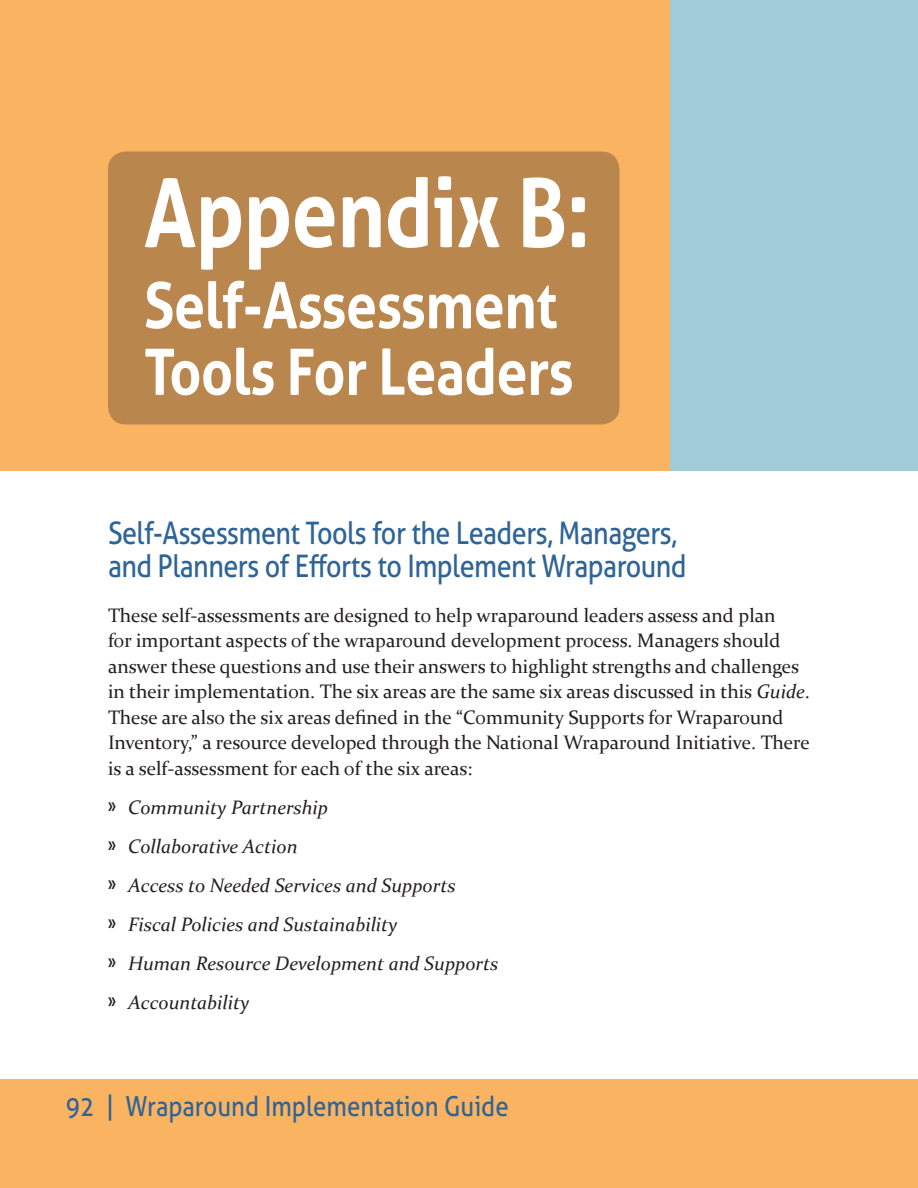
<style>
.page{position:relative;width:918px;height:1188px;background:#fff}
.page>*{position:absolute;margin:0;border:0;box-sizing:border-box;transform-origin:0 0}
.t1{font:700 94.8px "Aller";letter-spacing:-.01em;color:#fff;scale:.87 1}
.t2{font:700 63.75px/66.6px "Aller";letter-spacing:-.01em;color:#fff;scale:.87 1}
.t3{font:31.05px/33px "Aller";letter-spacing:-.02em;color:#2f6497;scale:.87 1}
.t4{font:27.6px "Aller";color:#2f6497;scale:.87 1}
.t5{font:19.5px/25.5px "Constantia";color:#231f20}
.t6{font:italic 19.5px/39px "Constantia";color:#231f20}
.s1{font-style:italic}
.s2{font-family:"Big Noodle Titling";font-style:normal;font-size:21px}
</style>
<div class="page">
<div style="left:0;top:0;width:670px;height:471px;background:#f9b361"></div>
<div style="left:670px;top:0;width:248px;height:471px;background:#a0cbd7"></div>
<div style="left:108px;top:152px;width:512px;height:272px;background:#b9864d;border-radius:18px"></div>
<div style="left:0;top:1079px;width:918px;height:109px;background:#f9b361"></div>
<h1 class="t1" style="left:144px;top:155px;width:515px">Appendix B:</h1>
<h2 class="t2" style="left:144px;top:272px;width:495px">Self-Assessment<br>Tools For Leaders</h2>
<h3 class="t3" style="left:108px;top:516px;width:667px">Self-Assessment Tools for the Leaders, Managers, and Planners of Efforts to Implement Wraparound</h3>
<p class="t5" style="left:108px;top:601px;width:703px">These self-assessments are designed to help wraparound leaders assess and plan<br>for important aspects of the wraparound development process. Managers should answer these questions and use their answers to highlight strengths and challenges in their implementation. The six areas are the same six areas discussed in this <span class="s1">Guide</span>.<br>These are also the six areas defined in the “Community Supports for Wraparound Inventory,” a resource developed through the National Wraparound Initiative. There is a self-assessment for each of the six areas:</p>
<p class="t6" style="left:108px;top:787px;width:392px"><span class="s2">»</span> Community Partnership<br><span class="s2">»</span> Collaborative Action<br><span class="s2">»</span> Access to Needed Services and Supports<br><span class="s2">»</span> Fiscal Policies and Sustainability<br><span class="s2">»</span> Human Resource Development and Supports <span class="s2">»</span> Accountability</p>
<h3 class="t4" style="left:66px;top:1089px;width:511px">92 | Wraparound Implementation Guide</h3>
</div>
